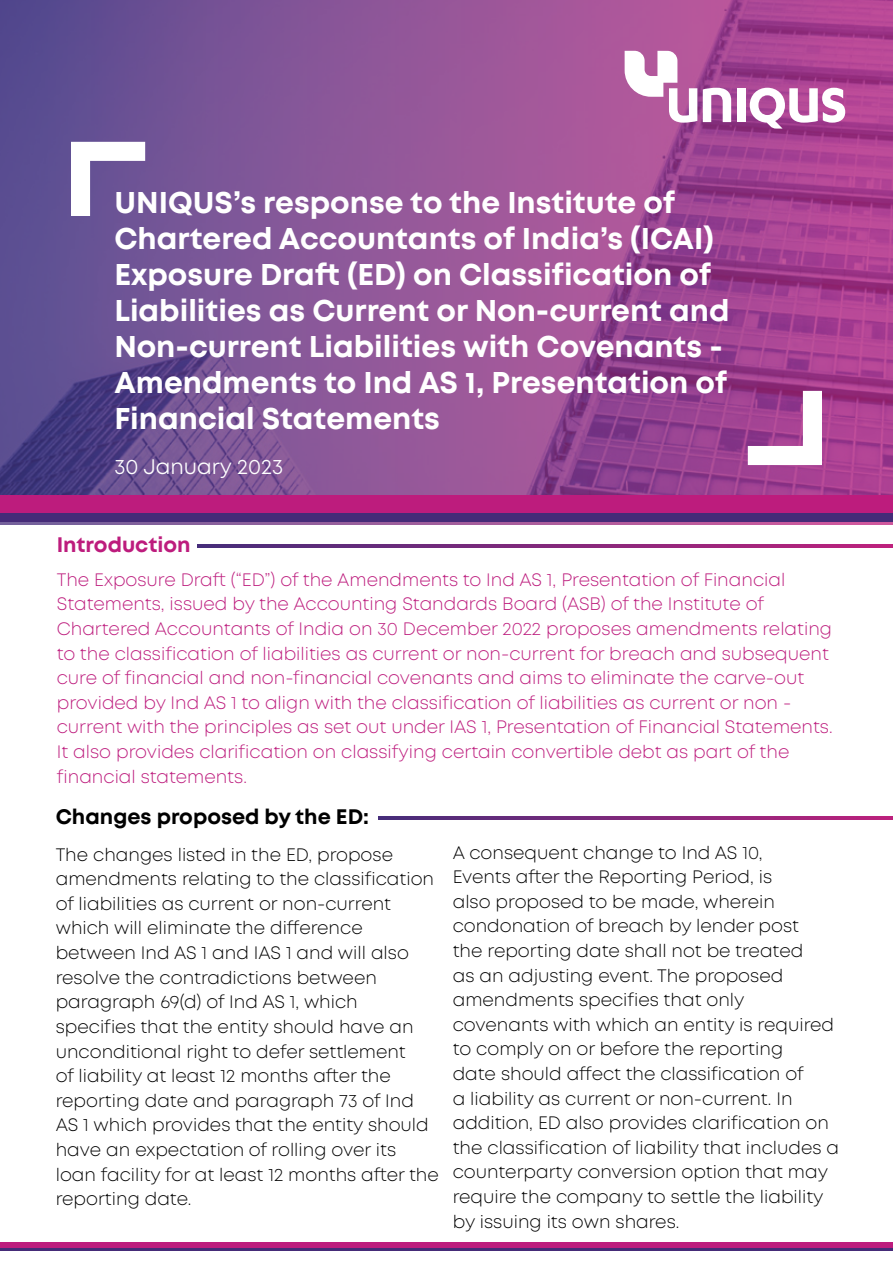
<style>
.page{position:relative;width:893px;height:1263px;background:#fff}
.page>*{position:absolute;margin:0;border:0;box-sizing:border-box;transform-origin:0 0}
.t1{font:700 30px/36px "Mont";color:#fff}
.t2{font:700 21px "Mont";color:#000}
.t3{font:21px "Mont";color:#fff}
.t4{font:700 21px "Mont";color:#bd1c7d}
.t5{font:300 18px/24.6px "Mont";color:#000}
.t6{font:300 18px/24.6px "Mont";color:#bd1c7d}
</style>
<div class="page">
<svg style="left:0;top:0;width:893px;height:525px;background:#8b4e94"></svg>
<div style="left:737px;top:88px;width:8px;height:34px;background:#fff"></div>
<svg style="left:703px;top:88px;width:28px;height:34px"></svg>
<svg style="left:750px;top:88px;width:95px;height:41px"></svg>
<svg style="left:625px;top:51px;width:72px;height:72px"></svg>
<svg style="left:71px;top:142px;width:74px;height:74px"></svg>
<svg style="left:748px;top:391px;width:74px;height:74px"></svg>
<svg style="left:198px;top:544px;width:695px;height:4px;background:#82287b"></svg>
<svg style="left:379px;top:816px;width:514px;height:4px;background:#81287b"></svg>
<div style="left:0;top:1245px;width:893px;height:5px;background:#452b78"></div>
<div style="left:0;top:1242px;width:893px;height:6px;background:#bd1c7d"></div>
<div style="left:0;top:504px;width:893px;height:17px;background:#452b78"></div>
<div style="left:0;top:495px;width:893px;height:18px;background:#bd1c7d"></div>
<p class="t1" style="left:114px;top:185px;width:617px">UNIQUS’s response to the Institute of Chartered Accountants of India’s (ICAI)<br>Exposure Draft (ED) on Classification of Liabilities as Current or Non-current and Non-current Liabilities with Covenants - Amendments to Ind AS 1, Presentation of Financial Statements</p>
<p class="t3" style="left:114px;top:454px;width:170px">30 January 2023</p>
<p class="t4" style="left:57px;top:531px;width:135px">Introduction</p>
<p class="t6" style="left:57px;top:567px;width:777px">The Exposure Draft (“ED”) of the Amendments to Ind AS 1, Presentation of Financial Statements, issued by the Accounting Standards Board (ASB) of the Institute of Chartered Accountants of India on 30 December 2022 proposes amendments relating to the classification of liabilities as current or non-current for breach and subsequent cure of financial and non-financial covenants and aims to eliminate the carve-out provided by Ind AS 1 to align with the classification of liabilities as current or non - current with the principles as set out under IAS 1, Presentation of Financial Statements.<br>It also provides clarification on classifying certain convertible debt as part of the financial statements.</p>
<p class="t2" style="left:56px;top:803px;width:315px">Changes proposed by the ED:</p>
<p class="t5" style="left:56px;top:842px;width:385px">The changes listed in the ED, propose amendments relating to the classification of liabilities as current or non-current which will eliminate the difference between Ind AS 1 and IAS 1 and will also resolve the contradictions between paragraph 69(d) of Ind AS 1, which specifies that the entity should have an unconditional right to defer settlement<br>of liability at least 12 months after the reporting date and paragraph 73 of Ind AS 1 which provides that the entity should have an expectation of rolling over its loan facility for at least 12 months after the reporting date.</p>
<p class="t5" style="left:453px;top:840px;width:388px">A consequent change to Ind AS 10,<br>Events after the Reporting Period, is<br>also proposed to be made, wherein condonation of breach by lender post<br>the reporting date shall not be treated<br>as an adjusting event. The proposed amendments specifies that only covenants with which an entity is required to comply on or before the reporting<br>date should affect the classification of<br>a liability as current or non-current. In addition, ED also provides clarification on the classification of liability that includes a counterparty conversion option that may require the company to settle the liability by issuing its own shares.</p>
</div>
